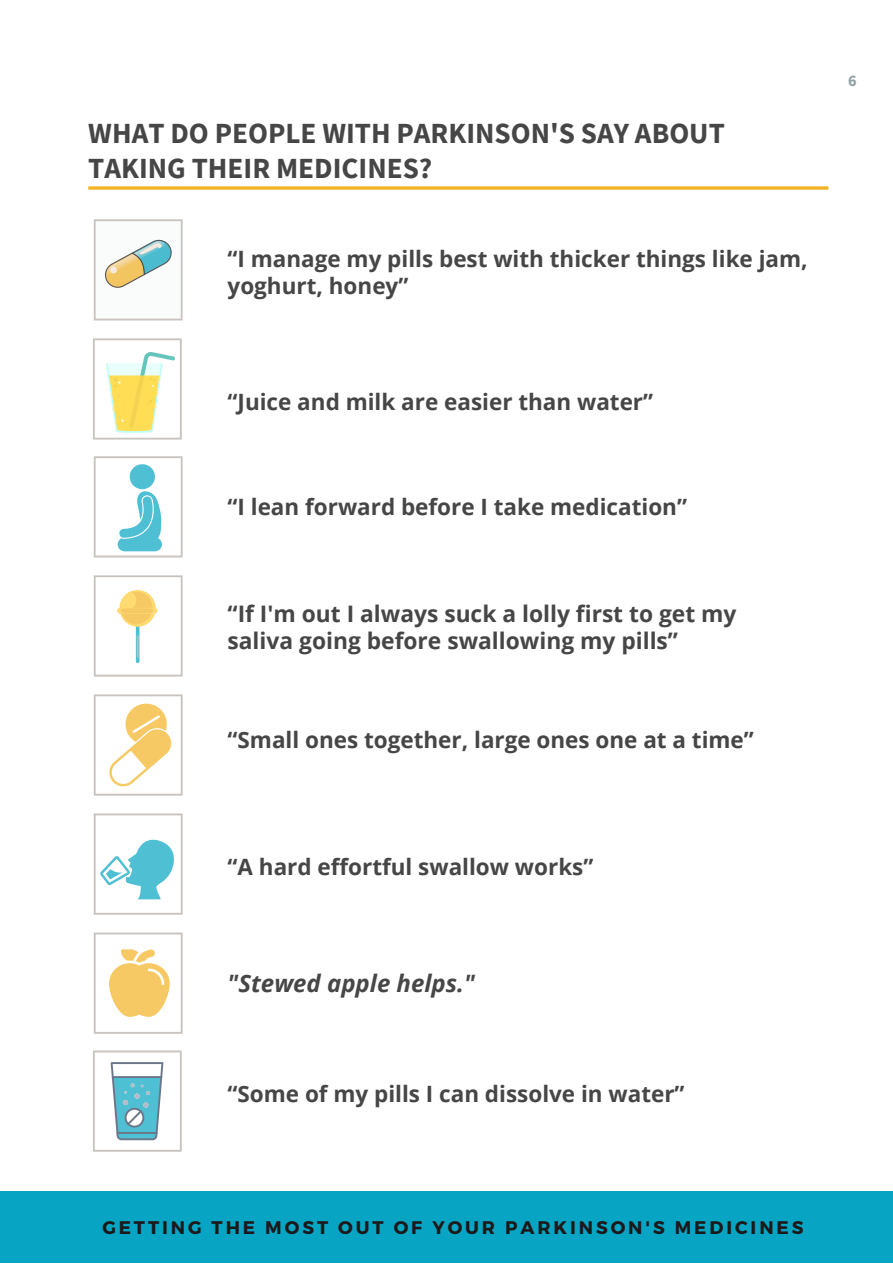
<style>
.page{position:relative;width:893px;height:1264px;background:#fff}
.page>*{position:absolute;margin:0;border:0;box-sizing:border-box;transform-origin:0 0}
.t1{font:700 29.1px/35px "Source Sans Pro";color:#464646}
.t2{font:italic 700 24px "Open Sans";color:#464646}
.t3{font:700 22.8px/27px "Open Sans";color:#464646}
.t4{font:700 22.5px/27px "Open Sans";color:#464646}
.t5{font:700 18.15px "Montserrat";letter-spacing:.16em;color:#1c191a}
.t6{font:700 16.2px "Source Sans Pro";color:#91a1a4}
</style>
<div class="page">
<div style="left:0;top:1191px;width:892px;height:71px;background:#07a5c3"></div>
<svg style="left:88px;top:186px;width:740px;height:4px;background:#f5be45"></svg>
<svg style="left:96px;top:221px;width:85px;height:97px"></svg>
<hr style="left:94px;top:221px;width:2px;height:97px;background:#443627">
<hr style="left:181px;top:221px;width:2px;height:97px;background:#443627">
<hr style="left:96px;top:318px;width:85px;height:2px;background:#443627">
<hr style="left:96px;top:219px;width:85px;height:2px;background:#443627">
<svg style="left:95px;top:340px;width:85px;height:93px"></svg>
<hr style="left:93px;top:340px;width:2px;height:97px;background:#443627">
<hr style="left:180px;top:340px;width:2px;height:97px;background:#443627">
<hr style="left:95px;top:437px;width:85px;height:2px;background:#443627">
<hr style="left:95px;top:338px;width:85px;height:2px;background:#443627">
<svg style="left:117px;top:458px;width:64px;height:97px"></svg>
<hr style="left:94px;top:458px;width:2px;height:97px;background:#443627">
<hr style="left:181px;top:458px;width:2px;height:97px;background:#443627">
<hr style="left:96px;top:555px;width:85px;height:2px;background:#443627">
<hr style="left:96px;top:456px;width:85px;height:2px;background:#443627">
<svg style="left:96px;top:577px;width:85px;height:97px"></svg>
<hr style="left:94px;top:577px;width:2px;height:97px;background:#443627">
<hr style="left:181px;top:577px;width:2px;height:97px;background:#443627">
<hr style="left:96px;top:674px;width:85px;height:2px;background:#443627">
<hr style="left:96px;top:575px;width:85px;height:2px;background:#443627">
<svg style="left:96px;top:696px;width:85px;height:97px"></svg>
<hr style="left:94px;top:696px;width:2px;height:97px;background:#443627">
<hr style="left:181px;top:696px;width:2px;height:97px;background:#443627">
<hr style="left:96px;top:793px;width:85px;height:2px;background:#443627">
<hr style="left:96px;top:694px;width:85px;height:2px;background:#443627">
<svg style="left:96px;top:815px;width:85px;height:97px"></svg>
<hr style="left:94px;top:815px;width:2px;height:97px;background:#443627">
<hr style="left:181px;top:815px;width:2px;height:97px;background:#443627">
<hr style="left:96px;top:912px;width:85px;height:2px;background:#443627">
<hr style="left:96px;top:813px;width:85px;height:2px;background:#443627">
<svg style="left:96px;top:934px;width:85px;height:97px"></svg>
<hr style="left:94px;top:934px;width:2px;height:97px;background:#443627">
<hr style="left:181px;top:934px;width:2px;height:97px;background:#443627">
<hr style="left:96px;top:1031px;width:85px;height:2px;background:#443627">
<hr style="left:96px;top:932px;width:85px;height:2px;background:#443627">
<svg style="left:95px;top:1052px;width:85px;height:89px"></svg>
<hr style="left:93px;top:1052px;width:2px;height:97px;background:#443627">
<hr style="left:180px;top:1052px;width:2px;height:97px;background:#443627">
<hr style="left:95px;top:1149px;width:85px;height:2px;background:#443627">
<hr style="left:95px;top:1050px;width:85px;height:2px;background:#443627">
<p class="t1" style="left:88px;top:115px;width:638px">WHAT DO PEOPLE WITH PARKINSON'S SAY ABOUT<br>TAKING THEIR MEDICINES?</p>
<p class="t4" style="left:227px;top:245px;width:581px">“I manage my pills best with thicker things like jam, yoghurt, honey”</p>
<p class="t4" style="left:227px;top:388px;width:427px">“Juice and milk are easier than water”</p>
<p class="t4" style="left:227px;top:492px;width:461px">“I lean forward before I take medication”</p>
<p class="t3" style="left:227px;top:599px;width:510px">“If I'm out I always suck a lolly first to get my saliva going before swallowing my pills”</p>
<p class="t4" style="left:227px;top:726px;width:528px">“Small ones together, large ones one at a time”</p>
<p class="t4" style="left:227px;top:852px;width:367px">“A hard effortful swallow works”</p>
<p class="t2" style="left:227px;top:965px;width:249px">"Stewed apple helps."</p>
<p class="t4" style="left:227px;top:1080px;width:458px">“Some of my pills I can dissolve in water”</p>
<p class="t6" style="left:848px;top:70px;width:10px">6</p>
<p class="t5" style="left:102px;top:1215px;width:702px">GETTING THE MOST OUT OF YOUR PARKINSON'S MEDICINES</p>
</div>
